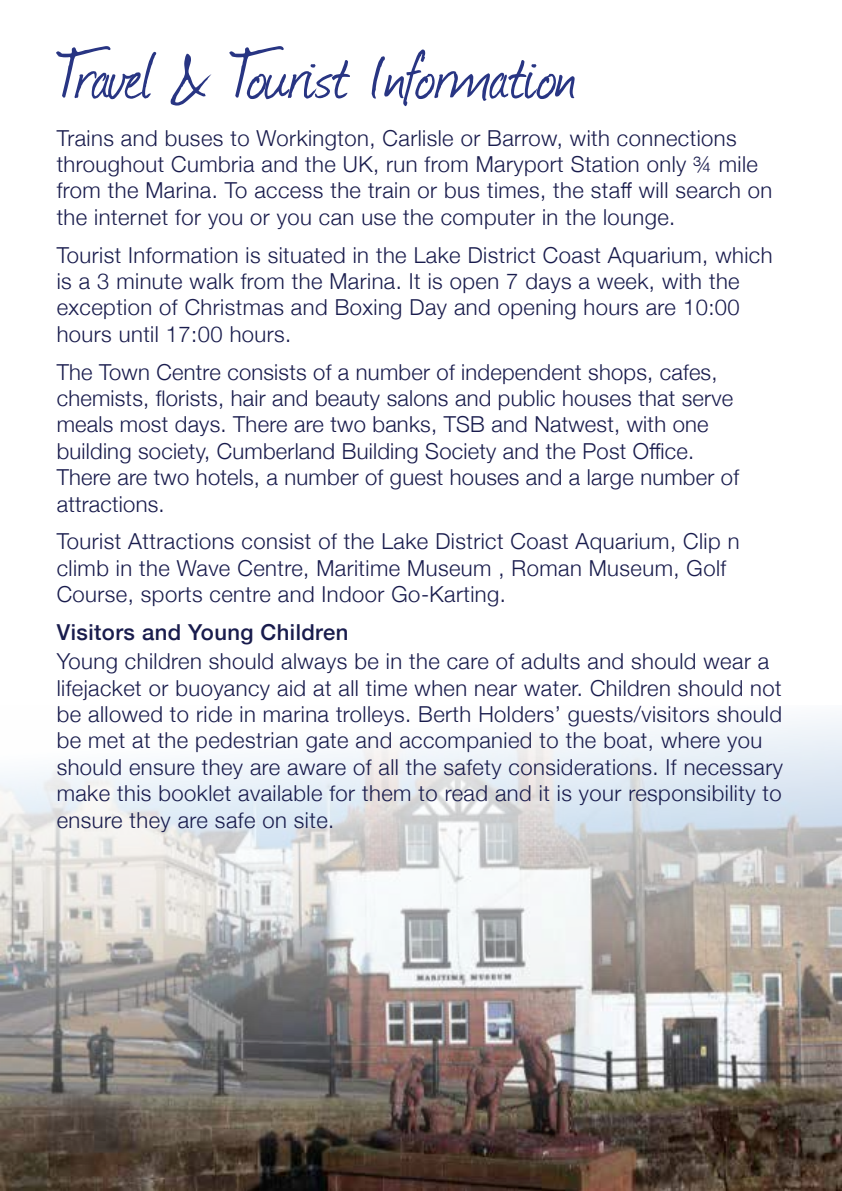
<style>
.page{position:relative;width:842px;height:1191px;background:#fff}
.page>*{position:absolute;margin:0;border:0;box-sizing:border-box;transform-origin:0 0}
.t1{font:76px "Journal";letter-spacing:-.015em;color:#283583}
.t2{font:300 22px/26.4px "Helvetica Neue";letter-spacing:.02em;color:#191c4d}
.t3{font:500 22px "Helvetica Neue";letter-spacing:.02em;color:#191c4d}
</style>
<div class="page">
<img style="left:1px;top:718px;width:841px;height:473px">
<h1 class="t1" style="left:57px;top:24px;width:521px">Travel &amp; Tourist Information</h1>
<p class="t2" style="left:57px;top:123px;width:717px">Trains and buses to Workington, Carlisle or Barrow, with connections throughout Cumbria and the UK, run from Maryport Station only ¾ mile from the Marina. To access the train or bus times, the staff will search on the internet for you or you can use the computer in the lounge.</p>
<p class="t2" style="left:57px;top:240px;width:717px">Tourist Information is situated in the Lake District Coast Aquarium, which is a 3 minute walk from the Marina. It is open 7 days a week, with the exception of Christmas and Boxing Day and opening hours are 10:00 hours until 17:00 hours.</p>
<p class="t2" style="left:57px;top:357px;width:684px">The Town Centre consists of a number of independent shops, cafes, chemists, florists, hair and beauty salons and public houses that serve meals most days. There are two banks, TSB and Natwest, with one building society, Cumberland Building Society and the Post Office.<br>There are two hotels, a number of guest houses and a large number of attractions.</p>
<p class="t2" style="left:57px;top:526px;width:684px">Tourist Attractions consist of the Lake District Coast Aquarium, Clip n climb in the Wave Centre, Maritime Museum , Roman Museum, Golf<br>Course, sports centre and Indoor Go-Karting.</p>
<p class="t3" style="left:57px;top:614px;width:293px">Visitors and Young Children</p>
<p class="t2" style="left:57px;top:646px;width:728px">Young children should always be in the care of adults and should wear a lifejacket or buoyancy aid at all time when near water. Children should not be allowed to ride in marina trolleys. Berth Holders’ guests/visitors should be met at the pedestrian gate and accompanied to the boat, where you should ensure they are aware of all the safety considerations. If necessary make this booklet available for them to read and it is your responsibility to ensure they are safe on site.</p>
</div>
